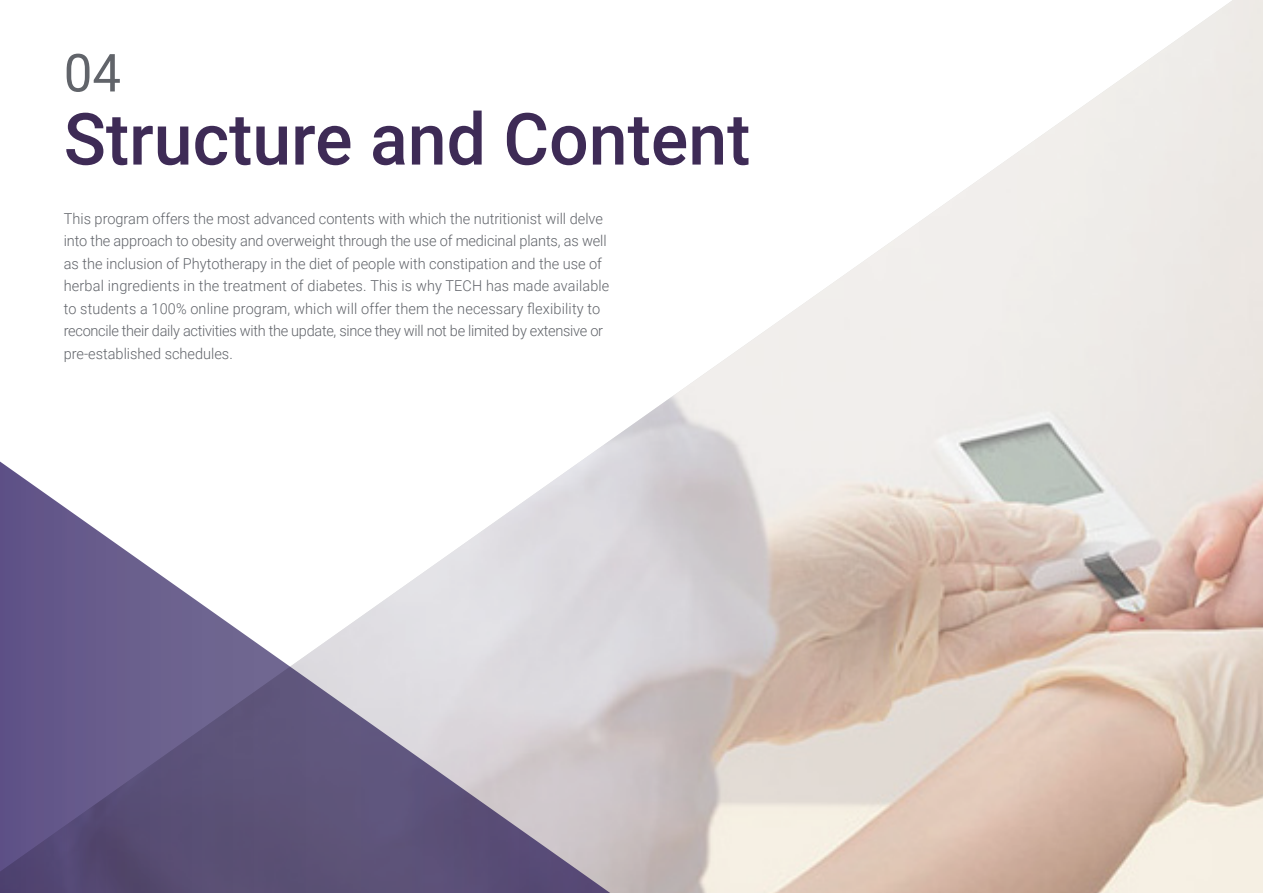
<style>
.page{position:relative;width:1263px;height:893px;background:#fff}
.page>*{position:absolute;margin:0;border:0;box-sizing:border-box;transform-origin:0 0}
.t1{font:500 72px "Roboto";color:#3e2b56}
.t2{font:52.5px "Roboto";color:#61646a}
.t3{font:300 15px/22.5px "Roboto";color:#61646a}
</style>
<div class="page">
<img style="left:602px;top:0;width:661px;height:893px">
<svg style="left:0;top:446px;width:640px;height:447px"></svg>
<h2 class="t2" style="left:64px;top:36px;width:59px">04</h2>
<h1 class="t1" style="left:64px;top:89px;width:688px">Structure and Content</h1>
<p class="t3" style="left:64px;top:207px;width:547px">This program offers the most advanced contents with which the nutritionist will delve into the approach to obesity and overweight through the use of medicinal plants, as well as the inclusion of Phytotherapy in the diet of people with constipation and the use of herbal ingredients in the treatment of diabetes. This is why TECH has made available to students a 100% online program, which will offer them the necessary flexibility to reconcile their daily activities with the update, since they will not be limited by extensive or pre-established schedules.</p>
</div>
